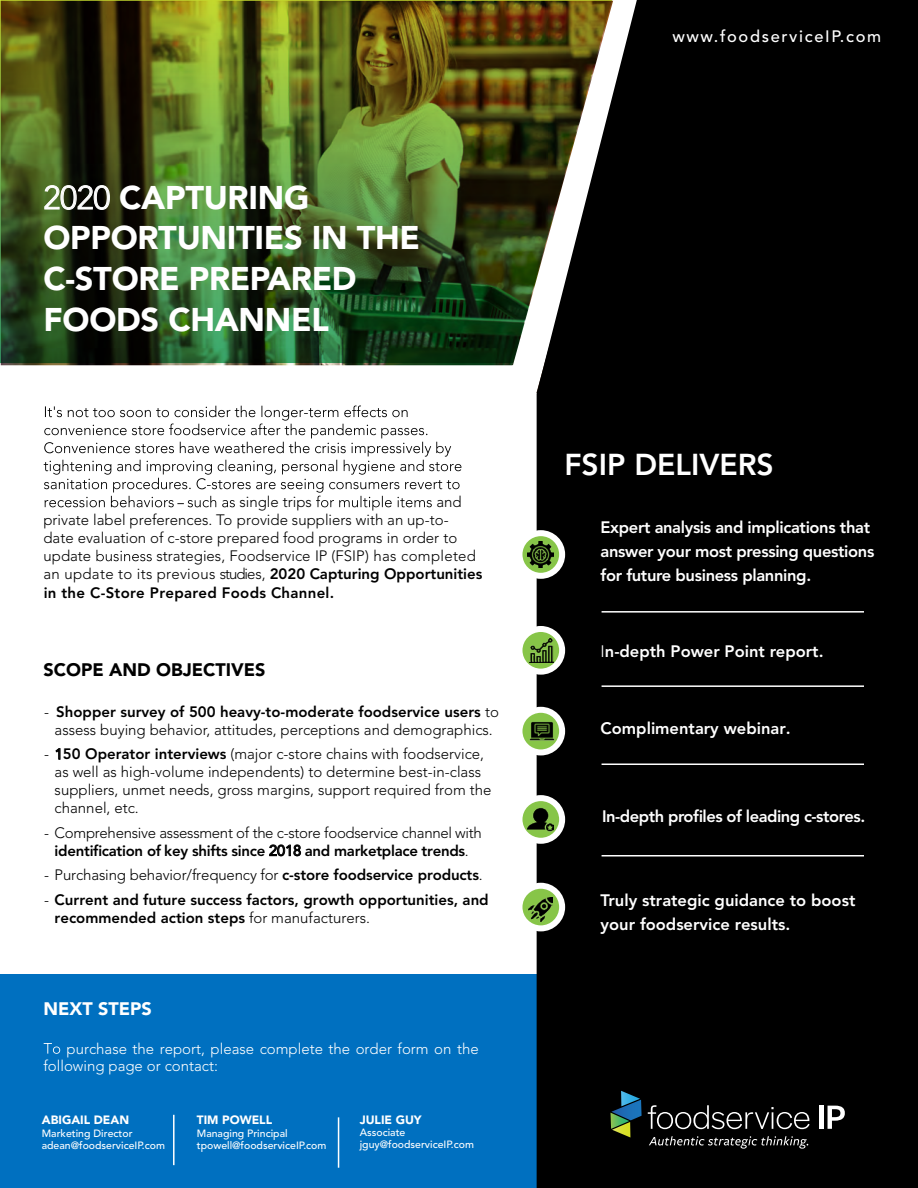
<style>
.page{position:relative;width:918px;height:1188px;background:#fff}
.page>*{position:absolute;margin:0;border:0;box-sizing:border-box;transform-origin:0 0}
.t1{font:900 32.55px/40.8px "Avenir LT Std";letter-spacing:-.01em;color:#fff}
.t2{font:800 30px "Avenir LT Std";color:#fff}
.t3{font:900 18px "Avenir LT Std";color:#000}
.t4{font:900 18px "Avenir LT Std";color:#fff}
.t5{font:800 16.5px/24px "Avenir LT Std";letter-spacing:-.02em;color:#fff}
.t6{font:800 16.5px/24px "Avenir LT Std";color:#fff}
.t7{font:500 16.5px "Avenir LT Std";letter-spacing:.1em;color:#fff}
.t8{font:300 15px/17.9px "Avenir LT Std";color:#000;text-align:center}
.t9{font:300 15px/17.9px "Avenir LT Std";letter-spacing:-.02em;color:#000;text-align:center}
.t10{font:800 15px/17.9px "Avenir LT Std";color:#000}
.t11{font:300 15px/17.9px "Avenir LT Std";color:#fff}
.t12{font:300 15px "Avenir LT Std";letter-spacing:.02em;color:#000}
.t13{font:800 15px "Avenir LT Std";letter-spacing:.02em;color:#000}
.t14{font:900 12px "Avenir LT Std";color:#fff}
.t15{font:500 10.5px/12.5px "Avenir LT Std";color:#fff}
.s1{font-weight:300}
.s2{font-weight:800}
.s3{font-weight:400}
</style>
<div class="page">
<div style="left:0;top:974px;width:586px;height:214px;background:#0070c0"></div>
<svg style="left:0;top:363px;width:537px;height:47px"></svg>
<svg style="left:44px;top:1043px;width:16px;height:11px"></svg>
<div style="left:537px;top:0;width:381px;height:1188px;background:#000"></div>
<svg style="left:519px;top:629px;width:43px;height:43px"></svg>
<img style="left:529px;top:639px;width:24px;height:24px">
<div style="left:516px;top:626px;width:49px;height:49px;border:6px solid #fff;border-radius:50%"></div>
<svg style="left:519px;top:710px;width:43px;height:42px"></svg>
<div style="left:516px;top:707px;width:49px;height:48px;border:6px solid #fff;border-radius:50%"></div>
<svg style="left:519px;top:798px;width:43px;height:43px"></svg>
<div style="left:516px;top:795px;width:49px;height:49px;border:6px solid #fff;border-radius:50%"></div>
<svg style="left:648px;top:1105px;width:162px;height:24px;background:#303030"></svg>
<div style="left:819px;top:1106px;width:5px;height:23px;background:#fff"></div>
<svg style="left:828px;top:1106px;width:17px;height:23px"></svg>
<svg style="left:610px;top:1091px;width:32px;height:47px;background:#2a514c"></svg>
<svg style="left:649px;top:1136px;width:159px;height:13px;background:#303030"></svg>
<svg style="left:519px;top:886px;width:43px;height:42px"></svg>
<div style="left:516px;top:883px;width:49px;height:48px;border:6px solid #fff;border-radius:50%"></div>
<svg style="left:519px;top:533px;width:43px;height:43px"></svg>
<div style="left:516px;top:530px;width:49px;height:49px;border:6px solid #fff;border-radius:50%"></div>
<hr style="left:173px;top:1115px;width:2px;height:50px;background:#fff">
<hr style="left:338px;top:1117px;width:1px;height:51px;background:#fff">
<hr style="left:602px;top:611px;width:262px;height:2px;background:#fff">
<hr style="left:602px;top:685px;width:262px;height:2px;background:#fff">
<hr style="left:602px;top:764px;width:262px;height:1px;background:#fff">
<hr style="left:602px;top:855px;width:262px;height:1px;background:#fff">
<img style="left:0;top:0;width:651px;height:363px">
<svg style="left:44px;top:185px;width:66px;height:25px;background:#5c644f"></svg>
<img style="left:528px;top:541px;width:26px;height:26px">
<img style="left:529px;top:718px;width:27px;height:27px">
<img style="left:528px;top:807px;width:26px;height:26px">
<img style="left:528px;top:898px;width:24px;height:24px">
<svg style="left:44px;top:406px;width:417px;height:105px"></svg>
<svg style="left:96px;top:550px;width:56px;height:11px"></svg>
<svg style="left:55px;top:748px;width:5px;height:12px"></svg>
<svg style="left:269px;top:844px;width:32px;height:12px"></svg>
<h1 class="t1" style="left:44px;top:177px;width:378px"><span class="s1">2020</span> CAPTURING<br>OPPORTUNITIES IN THE<br>C-STORE PREPARED<br>FOODS CHANNEL</h1>
<p class="t8" style="left:239px;top:493px;width:74px">single trips</p>
<p class="t8" style="left:436px;top:493px;width:27px">and</p>
<p class="t8" style="left:44px;top:511px;width:407px">private label preferences. To provide suppliers with an up-to-</p>
<p class="t8" style="left:44px;top:529px;width:415px">date evaluation of c-store prepared food programs in order to</p>
<p class="t8" style="left:156px;top:547px;width:321px">strategies, Foodservice IP (FSIP) has completed</p>
<p class="t12" style="left:44px;top:565px;width:440px">an update to its previous studies, <span class="s2">2020 Capturing Opportunities</span></p>
<p class="t8" style="left:44px;top:547px;width:49px">update</p>
<p class="t13" style="left:44px;top:583px;width:292px">in the C-Store Prepared Foods Channel.</p>
<p class="t3" style="left:44px;top:659px;width:223px">SCOPE AND OBJECTIVES</p>
<p class="t8" style="left:44px;top:703px;width:457px">- <span class="s2">Shopper survey of 500 heavy-to-moderate foodservice users</span> to assess buying behavior, attitudes, perceptions and demographics.</p>
<p class="t8" style="left:55px;top:745px;width:438px;text-align:left;text-indent:-11px">- <span class="s3">1</span><span class="s2">50 Operator interviews</span> (major c-store chains with foodservice, as well as high-volume independents) to determine best-in-class suppliers, unmet needs, gross margins, support required from the channel, etc.</p>
<p class="t9" style="left:44px;top:824px;width:439px">- Comprehensive assessment of the c-store foodservice channel with <span class="s2">identification of key shifts since</span> <span class="s3">2018</span> <span class="s2">and marketplace trends</span>.</p>
<p class="t8" style="left:44px;top:866px;width:440px">- Purchasing behavior/frequency for <span class="s2">c-store foodservice products</span>.</p>
<p class="t10" style="left:55px;top:891px;width:436px;text-indent:-11px"><span class="s1">-</span> Current and future success factors, growth opportunities, and recommended action steps <span class="s1">for manufacturers.</span></p>
<p class="t4" style="left:44px;top:998px;width:110px">NEXT STEPS</p>
<p class="t11" style="left:44px;top:1040px;width:437px;text-indent:23px">purchase the report, please complete the order form on the following page or contact:</p>
<p class="t14" style="left:42px;top:1112px;width:89px">ABIGAIL DEAN</p>
<p class="t15" style="left:42px;top:1127px;width:125px">Marketing Director adean@foodserviceIP.com</p>
<p class="t14" style="left:197px;top:1112px;width:77px">TIM POWELL</p>
<p class="t15" style="left:197px;top:1127px;width:131px">Managing Principal tpowell@foodserviceIP.com</p>
<p class="t14" style="left:360px;top:1112px;width:64px">JULIE GUY</p>
<p class="t15" style="left:360px;top:1127px;width:116px">Associate jguy@foodserviceIP.com</p>
<p class="t7" style="left:672px;top:27px;width:210px">www.foodserviceIP.com</p>
<h2 class="t2" style="left:564px;top:447px;width:211px">FSIP DELIVERS</h2>
<p class="t5" style="left:601px;top:515px;width:275px">Expert analysis and implications that answer your most pressing questions for future business planning.</p>
<p class="t6" style="left:601px;top:640px;width:225px"><span class="s1">I</span>n-depth Power Point report.</p>
<p class="t6" style="left:601px;top:716px;width:192px">Complimentary webinar.</p>
<p class="t5" style="left:602px;top:804px;width:265px">In-depth profiles of leading c-stores.</p>
<p class="t6" style="left:601px;top:889px;width:256px">Truly strategic guidance to boost your foodservice results.</p>
</div>
